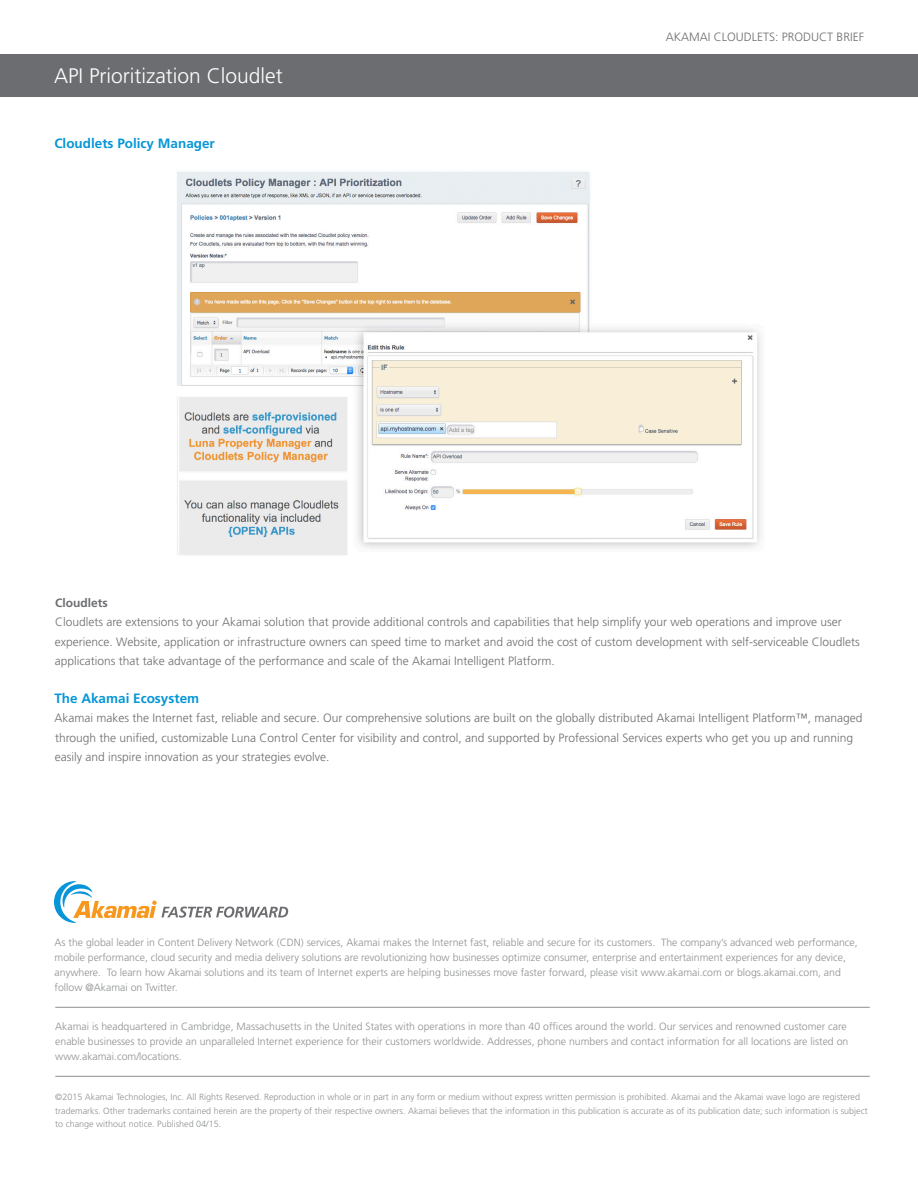
<style>
.page{position:relative;width:918px;height:1188px;background:#fff}
.page>*{position:absolute;margin:0;border:0;box-sizing:border-box;transform-origin:0 0}
.body_copy_white{font:300 21px "Frutiger";color:#fff}
.body_copy_bold_blue{font:700 13.5px "Frutiger";color:#0696d7}
.body_copy_bold_blue-2{font:300 12px/19.5px "Frutiger";color:#6c6d70}
.Hybrid_WAN_Solutions{font:300 12px "Frutiger";color:#6c6d70}
.body_copy_bold_blue-3{font:700 12px "Frutiger";color:#6c6d70}
.t1{font:300 10.5px/15px "Frutiger";color:#8e9091}
.t2{font:300 9px/13.5px "Frutiger";color:#8e9091}
</style>
<div class="page">
<div style="left:0;top:54px;width:918px;height:43px;background:#6c6d70"></div>
<hr style="left:55px;top:1076px;width:815px;height:1px;background:#8e9091">
<hr style="left:55px;top:1007px;width:815px;height:1px;background:#8e9091">
<svg style="left:54px;top:881px;width:234px;height:42px"></svg>
<img style="left:177px;top:172px;width:584px;height:383px">
<p class="body_copy_white" style="left:54px;top:64px;width:230px">API Prioritization Cloudlet</p>
<p class="body_copy_bold_blue" style="left:54px;top:136px;width:162px">Cloudlets Policy Manager</p>
<p class="Hybrid_WAN_Solutions" style="left:666px;top:30px;width:200px">AKAMAI CLOUDLETS: PRODUCT BRIEF</p>
<p class="body_copy_bold_blue-3" style="left:55px;top:595px;width:54px">Cloudlets</p>
<p class="body_copy_bold_blue-2" style="left:55px;top:612px;width:806px">Cloudlets are extensions to your Akamai solution that provide additional controls and capabilities that help simplify your web operations and improve user experience. Website, application or infrastructure owners can speed time to market and avoid the cost of custom development with self-serviceable Cloudlets applications that take advantage of the performance and scale of the Akamai Intelligent Platform.</p>
<p class="body_copy_bold_blue" style="left:54px;top:690px;width:146px">The Akamai Ecosystem</p>
<p class="body_copy_bold_blue-2" style="left:55px;top:708px;width:809px">Akamai makes the Internet fast, reliable and secure. Our comprehensive solutions are built on the globally distributed Akamai Intelligent Platform™, managed through the unified, customizable Luna Control Center for visibility and control, and supported by Professional Services experts who get you up and running easily and inspire innovation as your strategies evolve.</p>
<p class="t1" style="left:55px;top:935px;width:805px">As the global leader in Content Delivery Network (CDN) services, Akamai makes the Internet fast, reliable and secure for its customers. The company’s advanced web performance, mobile performance, cloud security and media delivery solutions are revolutionizing how businesses optimize consumer, enterprise and entertainment experiences for any device, anywhere. To learn how Akamai solutions and its team of Internet experts are helping businesses move faster forward, please visit www.akamai.com or blogs.akamai.com, and follow @Akamai on Twitter.</p>
<p class="t1" style="left:55px;top:1019px;width:795px">Akamai is headquartered in Cambridge, Massachusetts in the United States with operations in more than 40 offices around the world. Our services and renowned customer care enable businesses to provide an unparalleled Internet experience for their customers worldwide. Addresses, phone numbers and contact information for all locations are listed on www.akamai.com/locations.</p>
<p class="t2" style="left:55px;top:1091px;width:814px">©2015 Akamai Technologies, Inc. All Rights Reserved. Reproduction in whole or in part in any form or medium without express written permission is prohibited. Akamai and the Akamai wave logo are registered trademarks. Other trademarks contained herein are the property of their respective owners. Akamai believes that the information in this publication is accurate as of its publication date; such information is subject to change without notice. Published 04/15.</p>
</div>
